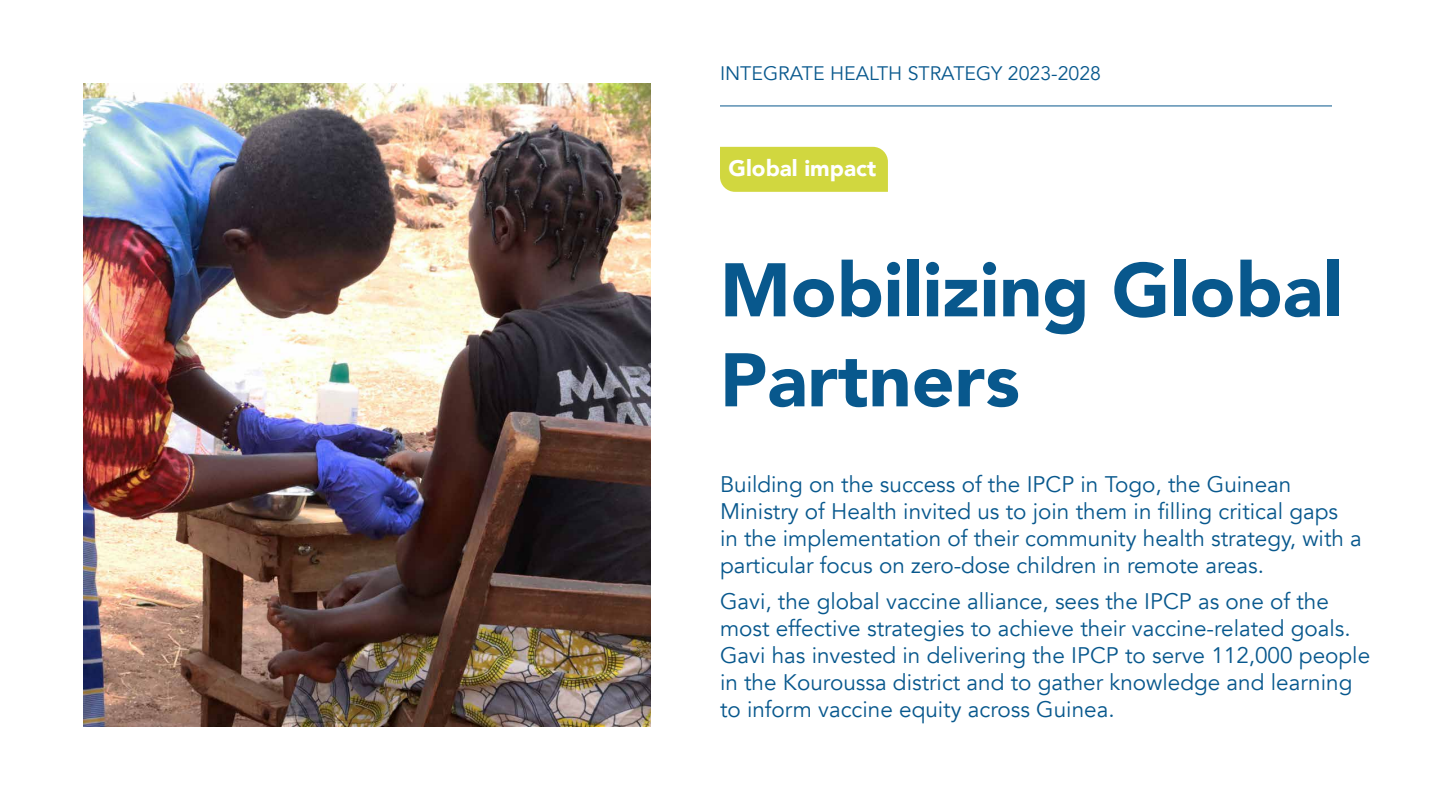
<style>
.page{position:relative;width:1440px;height:810px;background:#fff}
.page>*{position:absolute;margin:0;border:0;box-sizing:border-box;transform-origin:0 0}
.t1{font:900 75px/90px "Avenir";color:#08588d}
.t2{font:22.5px/27px "Avenir";color:#08588d}
.t3{font:900 22.5px "Avenir";color:#fff}
.t4{font:19.5px "Avenir";color:#08588d}
</style>
<div class="page">
<div style="left:720px;top:147px;width:168px;height:45px;background:#d1d73f"></div>
<hr style="left:720px;top:106px;width:612px;height:1px;background:#08588d">
<img style="left:83px;top:84px;width:567px;height:642px">
<p class="t4" style="left:720px;top:62px;width:383px">INTEGRATE HEALTH STRATEGY 2023-2028</p>
<p class="t3" style="left:729px;top:149px;width:149px">Global impact</p>
<h1 class="t1" style="left:720px;top:243px;width:624px">Mobilizing Global<br>Partners</h1>
<p class="t2" style="left:720px;top:471px;width:643px">Building on the success of the IPCP in Togo, the Guinean Ministry of Health invited us to join them in filling critical gaps<br>in the implementation of their community health strategy, with a particular focus on zero-dose children in remote areas.</p>
<p class="t2" style="left:720px;top:588px;width:652px">Gavi, the global vaccine alliance, sees the IPCP as one of the most effective strategies to achieve their vaccine-related goals.<br>Gavi has invested in delivering the IPCP to serve 112,000 people in the Kouroussa district and to gather knowledge and learning to inform vaccine equity across Guinea.</p>
</div>
